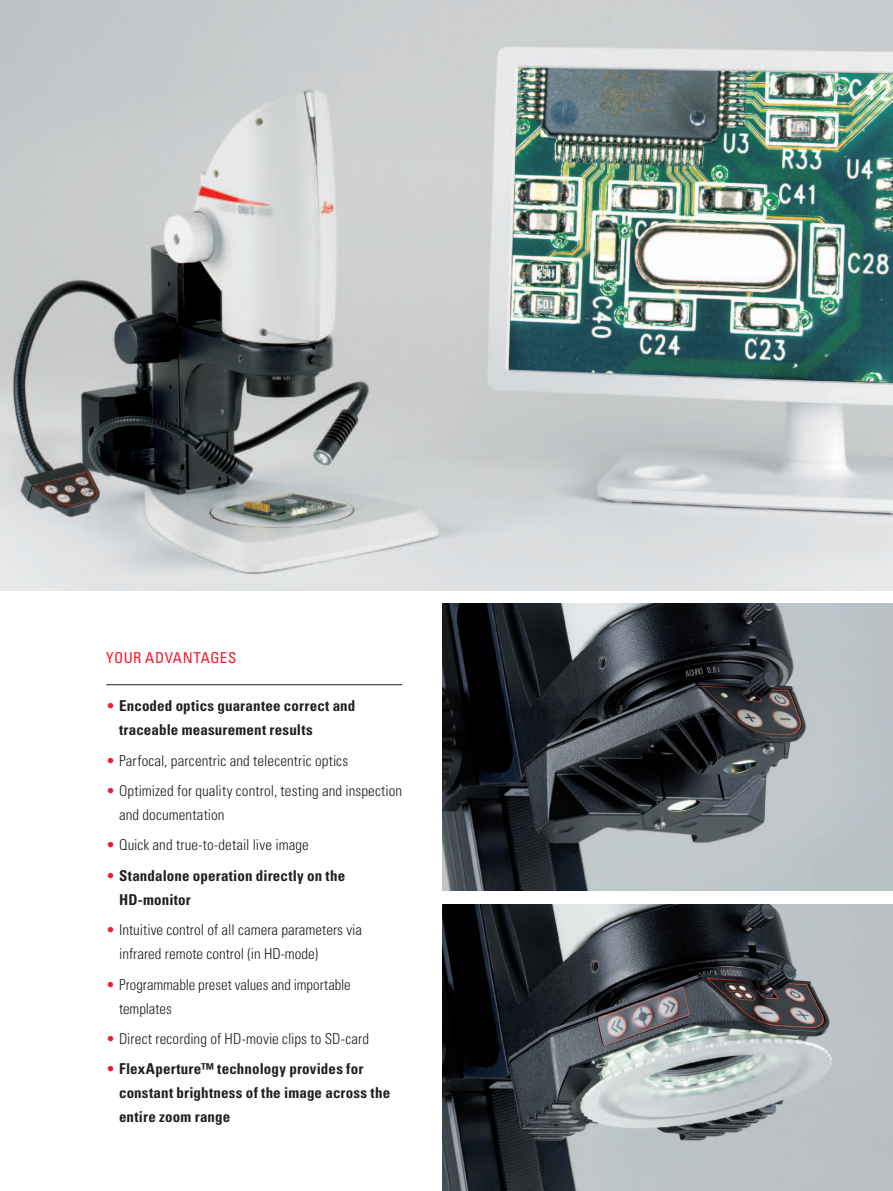
<style>
.page{position:relative;width:893px;height:1191px;background:#fff}
.page>*{position:absolute;margin:0;border:0;box-sizing:border-box;transform-origin:0 0}
.t1{font:300 condensed 15px/24px "Univers LT Std";color:#231f20}
.t2{font:700 condensed 15px/24px "Univers LT Std";letter-spacing:.01em;color:#231f20}
.t3{font:condensed 15px "Univers LT Std";letter-spacing:.025em;color:#ee1b2d}
.s1{font-weight:300;color:#ee1b2d}
.s2{color:#ee1b2d}
</style>
<div class="page">
<img style="left:442px;top:604px;width:451px;height:286px">
<img style="left:0;top:0;width:893px;height:591px">
<img style="left:442px;top:904px;width:451px;height:287px">
<hr style="left:106px;top:684px;width:296px;height:1px;background:#231f20">
<p class="t3" style="left:106px;top:648px;width:132px">YOUR ADVANTAGES</p>
<p class="t2" style="left:119px;top:693px;width:238px;text-indent:-13px"><span class="s1">•</span> Encoded optics guarantee correct and traceable measurement results</p>
<p class="t1" style="left:106px;top:748px;width:243px"><span class="s2">•</span> Parfocal, parcentric and telecentric optics</p>
<p class="t1" style="left:119px;top:778px;width:285px;text-indent:-13px"><span class="s2">•</span> Optimized for quality control, testing and inspection and documentation</p>
<p class="t1" style="left:106px;top:833px;width:204px"><span class="s2">•</span> Quick and true-to-detail live image</p>
<p class="t2" style="left:119px;top:863px;width:228px;text-indent:-13px"><span class="s1">•</span> Standalone operation directly on the<br>HD-monitor</p>
<p class="t1" style="left:119px;top:917px;width:245px;text-indent:-13px"><span class="s2">•</span> Intuitive control of all camera parameters via infrared remote control (in HD-mode)</p>
<p class="t1" style="left:119px;top:972px;width:233px;text-indent:-13px"><span class="s2">•</span> Programmable preset values and importable templates</p>
<p class="t1" style="left:106px;top:1026px;width:264px"><span class="s2">•</span> Direct recording of HD-movie clips to SD-card</p>
<p class="t2" style="left:119px;top:1056px;width:273px;text-indent:-13px"><span class="s1">•</span> FlexAperture™ technology provides for constant brightness of the image across the entire zoom range</p>
</div>
